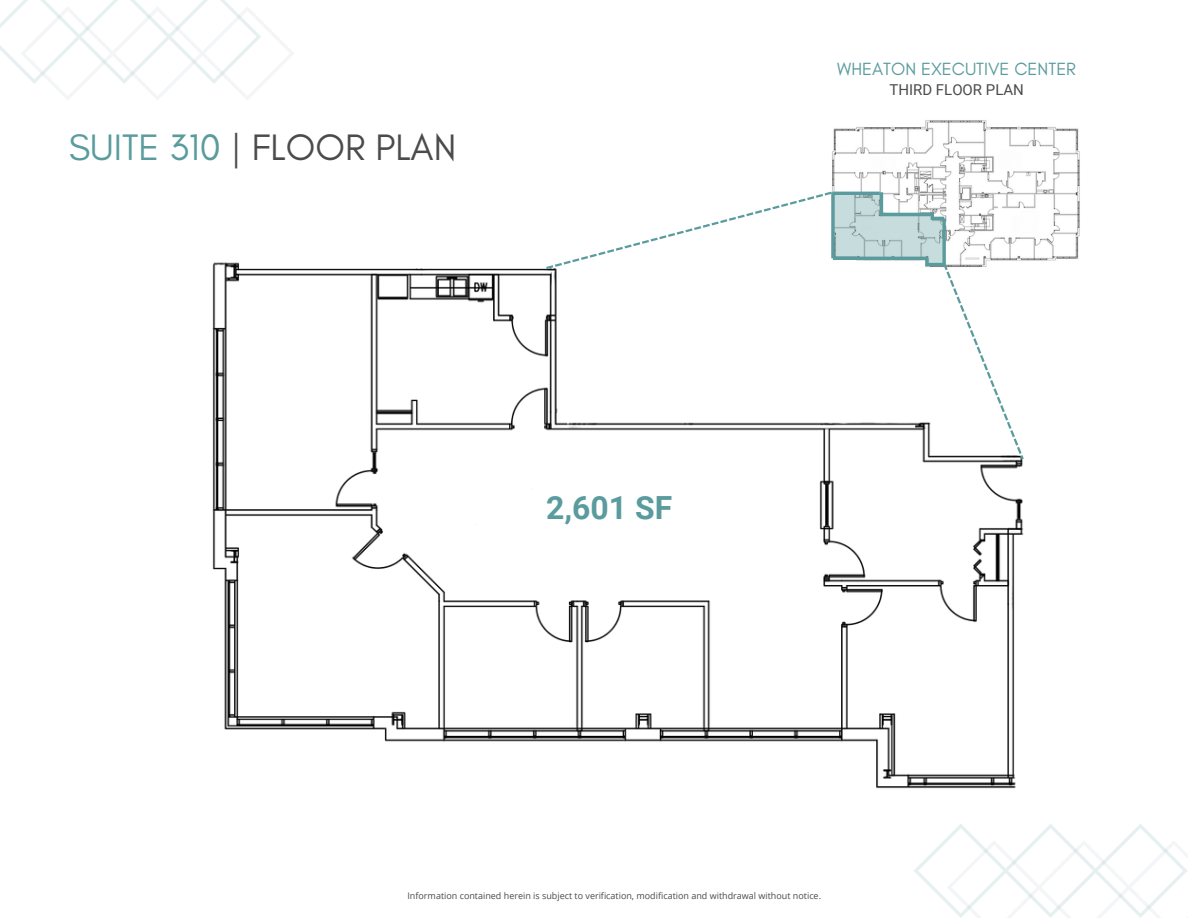
<style>
.page{position:relative;width:1188px;height:918px;background:#fff}
.page>*{position:absolute;margin:0;border:0;box-sizing:border-box;transform-origin:0 0}
.t1{font:37.5px "Glacial Indifference";color:#4b4b4b}
.t2{font:700 31.95px "Roboto";color:#5a9b9d}
.t3{font:18px "Glacial Indifference";color:#5a9b9d}
.t4{font:15px "Roboto";color:#4b4b4b}
.t5{font:9px "Open Sans";color:#4b4b4b}
.s1{color:#5a9b9d}
</style>
<div class="page">
<svg style="left:914px;top:824px;width:274px;height:94px"></svg>
<svg style="left:0;top:0;width:294px;height:100px"></svg>
<img style="left:830px;top:120px;width:250px;height:141px">
<img style="left:212px;top:241px;width:831px;height:548px">
<svg style="left:546px;top:192px;width:478px;height:267px"></svg>
<h3 class="t1" style="left:69px;top:124px;width:389px"><span class="s1">SUITE 310</span> | FLOOR PLAN</h3>
<p class="t2" style="left:546px;top:489px;width:128px">2,601 SF</p>
<p class="t3" style="left:837px;top:58px;width:240px">WHEATON EXECUTIVE CENTER</p>
<p class="t4" style="left:889px;top:82px;width:136px">THIRD FLOOR PLAN</p>
<p class="t5" style="left:407px;top:889px;width:415px">Information contained herein is subject to verification, modification and withdrawal without notice.</p>
</div>
